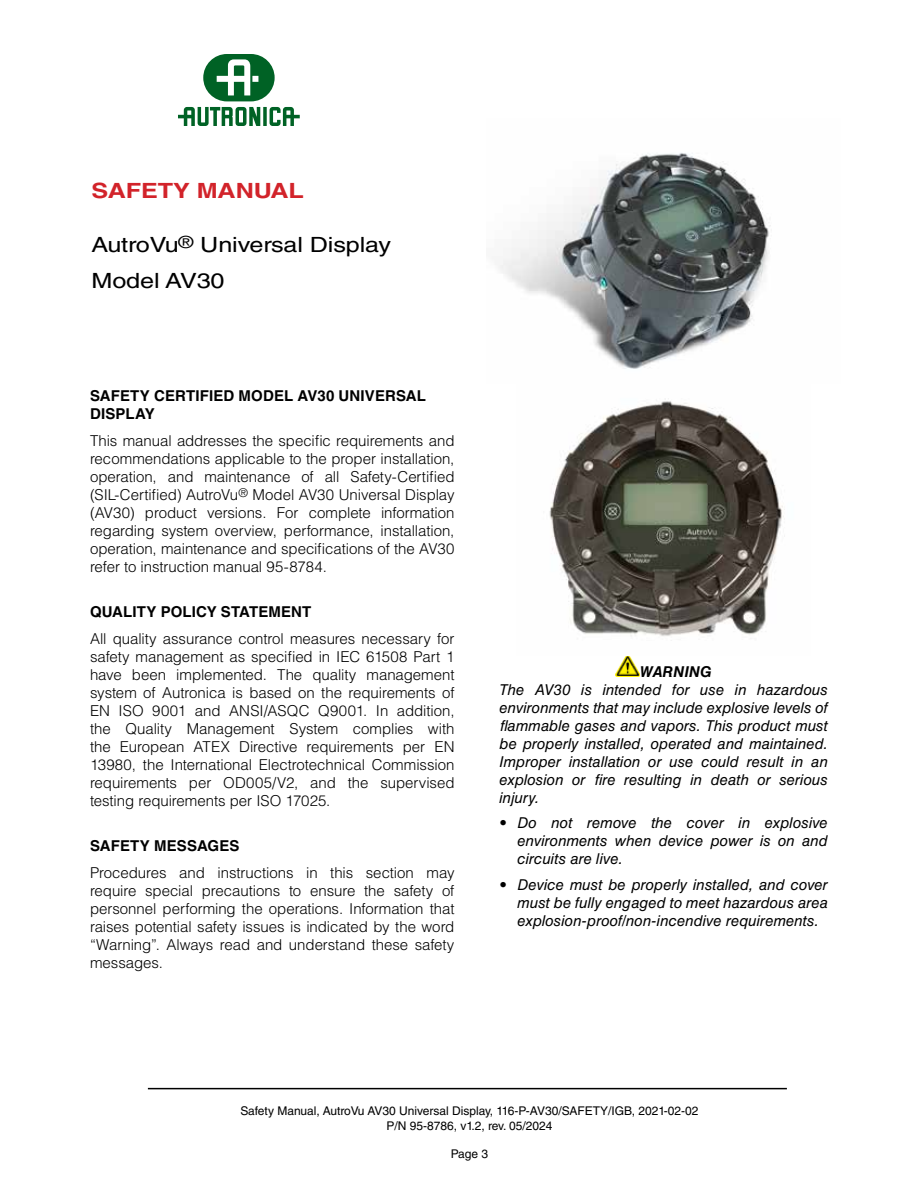
<style>
.page{position:relative;width:918px;height:1188px;background:#fff}
.page>*{position:absolute;margin:0;border:0;box-sizing:border-box;transform-origin:0 0}
.t1{font:21px/36px "Helvetica LT Std";letter-spacing:-.005em;color:#000;scale:1.2 1}
.t2{font:700 21px "Helvetica LT Std";letter-spacing:-.005em;color:#d2232a;scale:1.2 1}
.t3{font:300 15px/18px "Helvetica LT Std";letter-spacing:-.005em;color:#000;text-align:justify}
.t4{font:italic 15px/18px "Helvetica LT Std";color:#000;text-align:justify}
.t5{font:700 15px/18px "Helvetica LT Std";letter-spacing:.005em;color:#000}
.t6{font:italic 700 15px "Helvetica LT Std";letter-spacing:.015em;color:#000}
.t7{font:12px/14.4px "Helvetica LT Std";color:#000;text-align:center}
</style>
<div class="page">
<hr style="left:148px;top:1088px;width:639px;height:1px;background:#000">
<svg style="left:178px;top:54px;width:122px;height:72px"></svg>
<img style="left:616px;top:656px;width:24px;height:21px">
<img style="left:549px;top:401px;width:236px;height:235px">
<img style="left:499px;top:153px;width:272px;height:216px">
<h1 class="t2" style="left:92px;top:178px;width:179px">SAFETY MANUAL</h1>
<h1 class="t1" style="left:91px;top:227px;width:251px">AutroVu<sup>®</sup> Universal Display<br>Model AV30</h1>
<p class="t5" style="left:90px;top:387px;width:338px">SAFETY CERTIFIED MODEL AV30 UNIVERSAL<br>DISPLAY</p>
<p class="t3" style="left:90px;top:432px;width:366px">This manual addresses the specific requirements and recommendations applicable to the proper installation, operation, and maintenance of all Safety-Certified (SIL‑Certified) AutroVu<sup>®</sup> Model AV30 Universal Display (AV30) product versions. For complete information regarding system overview, performance, installation, operation, maintenance and specifications of the AV30 refer to instruction manual 95-8784.</p>
<p class="t5" style="left:90px;top:603px;width:223px">QUALITY POLICY STATEMENT</p>
<p class="t3" style="left:90px;top:630px;width:366px">All quality assurance control measures necessary for safety management as specified in IEC 61508 Part 1 have been implemented. The quality management system of Autronica is based on the requirements of EN ISO 9001 and ANSI/ASQC Q9001. In addition, the Quality Management System complies with the European ATEX Directive requirements per EN 13980, the International Electrotechnical Commission requirements per OD005/V2, and the supervised testing requirements per ISO 17025.</p>
<p class="t5" style="left:90px;top:837px;width:151px">SAFETY MESSAGES</p>
<p class="t3" style="left:90px;top:864px;width:366px">Procedures and instructions in this section may require special precautions to ensure the safety of personnel performing the operations. Information that raises potential safety issues is indicated by the word “Warning”. Always read and understand these safety messages.</p>
<p class="t6" style="left:640px;top:662px;width:74px">WARNING</p>
<p class="t4" style="left:500px;top:680px;width:330px">The AV30 is intended for use in hazardous environments that may include explosive levels of flammable gases and vapors. This product must be properly installed, operated and maintained.<br>Improper installation or use could result in an explosion or fire resulting in death or serious injury.</p>
<p class="t4" style="left:518px;top:814px;width:312px;text-indent:-18px">• Do not remove the cover in explosive environments when device power is on and circuits are live.</p>
<p class="t4" style="left:518px;top:875px;width:312px;text-indent:-18px">• Device must be properly installed, and cover must be fully engaged to meet hazardous area explosion-proof/non‑incendive requirements.</p>
<p class="t7" style="left:240px;top:1104px;width:460px">Safety Manual, AutroVu AV30 Universal Display, 116-P-AV30/SAFETY/IGB, 2021-02-02<br>P/N 95-8786, v1.2, rev. 05/2024</p>
<p class="t7" style="left:451px;top:1147px;width:39px">Page 3</p>
</div>
